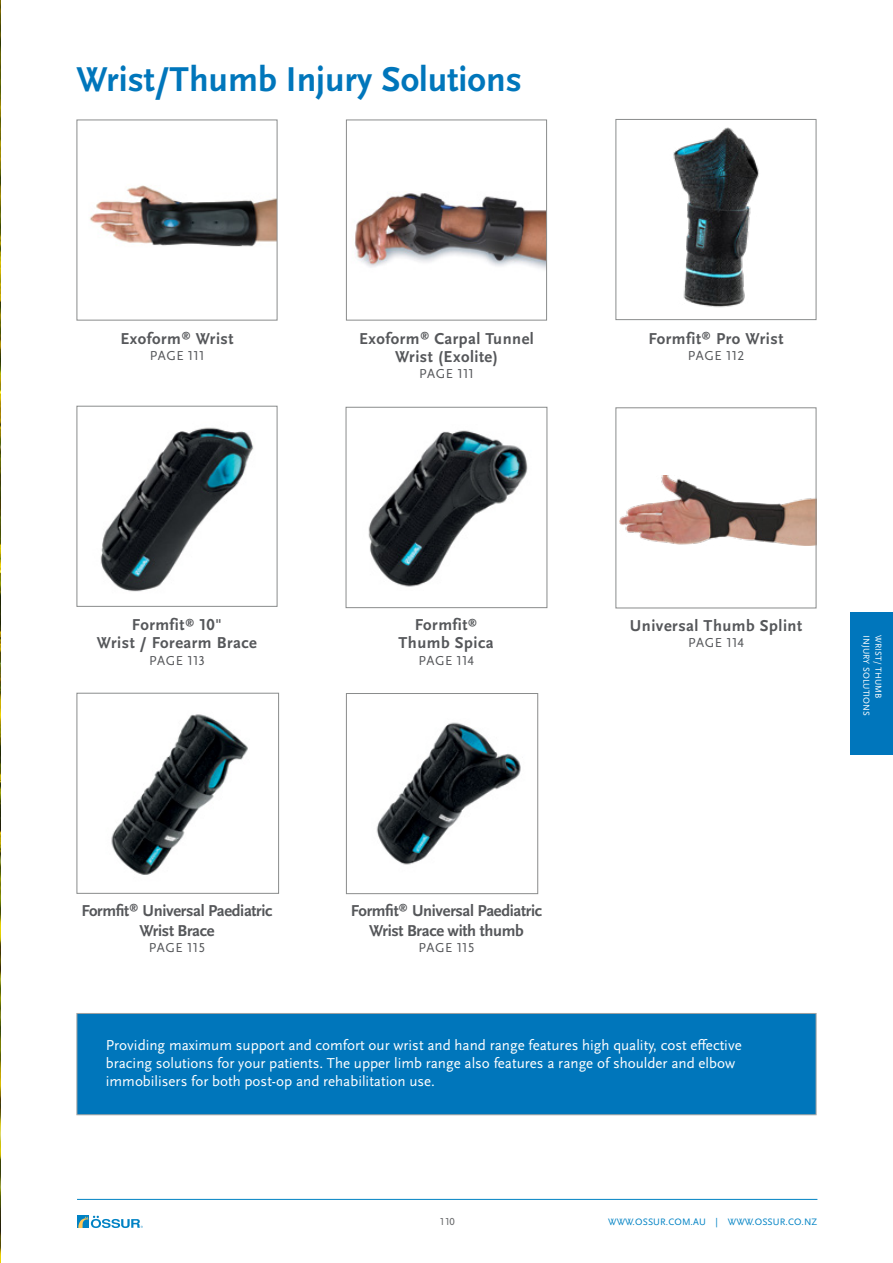
<style>
.page{position:relative;width:893px;height:1263px;background:#fff}
.page>*{position:absolute;margin:0;border:0;box-sizing:border-box;transform-origin:0 0}
.t1{font:700 36px "Scala Sans OT";color:#0076bb}
.t2{font:700 16.5px/18px "Scala Sans OT";letter-spacing:.03em;color:#55575a;text-align:center}
.t3{font:700 16.5px/19.8px "Scala Sans OT";letter-spacing:-.02em;color:#55575a;text-align:center}
.t4{font:15px/18px "Scala Sans OT";color:#fff}
.t5{font:13.5px "Scala Sans OT";letter-spacing:.04em;color:#55575a}
.t6{font:10.5px "Scala Sans OT";color:#636466}
.t7{font:9.75px "Scala Sans OT";letter-spacing:.01em;color:#0082c4}
.t8{font:9px "Scala Sans OT";letter-spacing:.01em;color:#fff}
</style>
<div class="page">
<div style="left:850px;top:613px;width:43px;height:142px;background:#0076bc"></div>
<div style="left:77px;top:1215px;width:12px;height:13px;background:#0082c4"></div>
<svg style="left:78px;top:1216px;width:65px;height:12px"></svg>
<hr style="left:77px;top:1199px;width:740px;height:1px;background:#0082c4">
<img style="left:0;top:327px;width:1px;height:936px">
<svg style="left:0;top:0;width:1px;height:327px"></svg>
<img style="left:90px;top:185px;width:185px;height:62px">
<img style="left:354px;top:191px;width:191px;height:79px">
<div style="left:346px;top:120px;width:201px;height:200px;border:1px solid #8a8c8c"></div>
<img style="left:100px;top:427px;width:154px;height:165px">
<div style="left:77px;top:406px;width:200px;height:201px;border:1px solid #8a8c8c"></div>
<img style="left:673px;top:127px;width:86px;height:181px">
<div style="left:615px;top:119px;width:201px;height:201px;border:1px solid #8a8c8c"></div>
<div style="left:77px;top:1013px;width:739px;height:102px;background:#0076bb;border:1px solid #9fa1a1"></div>
<img style="left:619px;top:476px;width:195px;height:70px">
<div style="left:615px;top:407px;width:201px;height:201px;border:1px solid #8a8c8c"></div>
<div style="left:346px;top:407px;width:201px;height:201px;border:1px solid #8a8c8c"></div>
<img style="left:368px;top:430px;width:160px;height:157px">
<img style="left:111px;top:714px;width:137px;height:161px">
<div style="left:77px;top:693px;width:202px;height:201px;border:1px solid #8a8c8c"></div>
<img style="left:376px;top:722px;width:145px;height:143px">
<div style="left:346px;top:693px;width:192px;height:201px;border:1px solid #8a8c8c"></div>
<h1 class="t1" style="left:77px;top:59px;width:447px">Wrist/Thumb Injury Solutions</h1>
<p class="t2" style="left:120px;top:330px;width:115px">Exoform<sup>®</sup> Wrist</p>
<p class="t5" style="left:150px;top:348px;width:56px">PAGE 111</p>
<p class="t2" style="left:359px;top:330px;width:176px">Exoform<sup>®</sup> Carpal Tunnel<br>Wrist (Exolite)</p>
<p class="t5" style="left:419px;top:366px;width:56px">PAGE 111</p>
<p class="t2" style="left:648px;top:330px;width:137px">Formfit<sup>®</sup> Pro Wrist</p>
<p class="t5" style="left:688px;top:348px;width:58px">PAGE 112</p>
<p class="t2" style="left:97px;top:616px;width:162px">Formfit<sup>®</sup> 10"<br>Wrist / Forearm Brace</p>
<p class="t5" style="left:149px;top:653px;width:57px">PAGE 113</p>
<p class="t2" style="left:398px;top:616px;width:97px">Formfit<sup>®<br></sup>Thumb Spica</p>
<p class="t5" style="left:418px;top:653px;width:57px">PAGE 114</p>
<p class="t2" style="left:630px;top:616px;width:174px">Universal Thumb Splint</p>
<p class="t5" style="left:688px;top:635px;width:57px">PAGE 114</p>
<p class="t8" style="left:871px;top:635px;width:82px;rotate:90deg">INJURY SOLUTIONS</p>
<p class="t8" style="left:883px;top:635px;width:65px;rotate:90deg">WRIST/ THUMB</p>
<p class="t3" style="left:81px;top:901px;width:193px">Formfit<sup>®</sup> Universal Paediatric<br>Wrist Brace</p>
<p class="t5" style="left:149px;top:940px;width:58px">PAGE 115</p>
<p class="t3" style="left:351px;top:901px;width:193px">Formfit<sup>®</sup> Universal Paediatric<br>Wrist Brace with thumb</p>
<p class="t5" style="left:418px;top:940px;width:58px">PAGE 115</p>
<p class="t4" style="left:106px;top:1036px;width:637px">Providing maximum support and comfort our wrist and hand range features high quality, cost effective bracing solutions for your patients. The upper limb range also features a range of shoulder and elbow immobilisers for both post-op and rehabilitation use.</p>
<p class="t6" style="left:439px;top:1216px;width:17px">110</p>
<p class="t7" style="left:608px;top:1217px;width:211px">WWW.OSSUR.COM.AU | WWW.OSSUR.CO.NZ</p>
</div>
